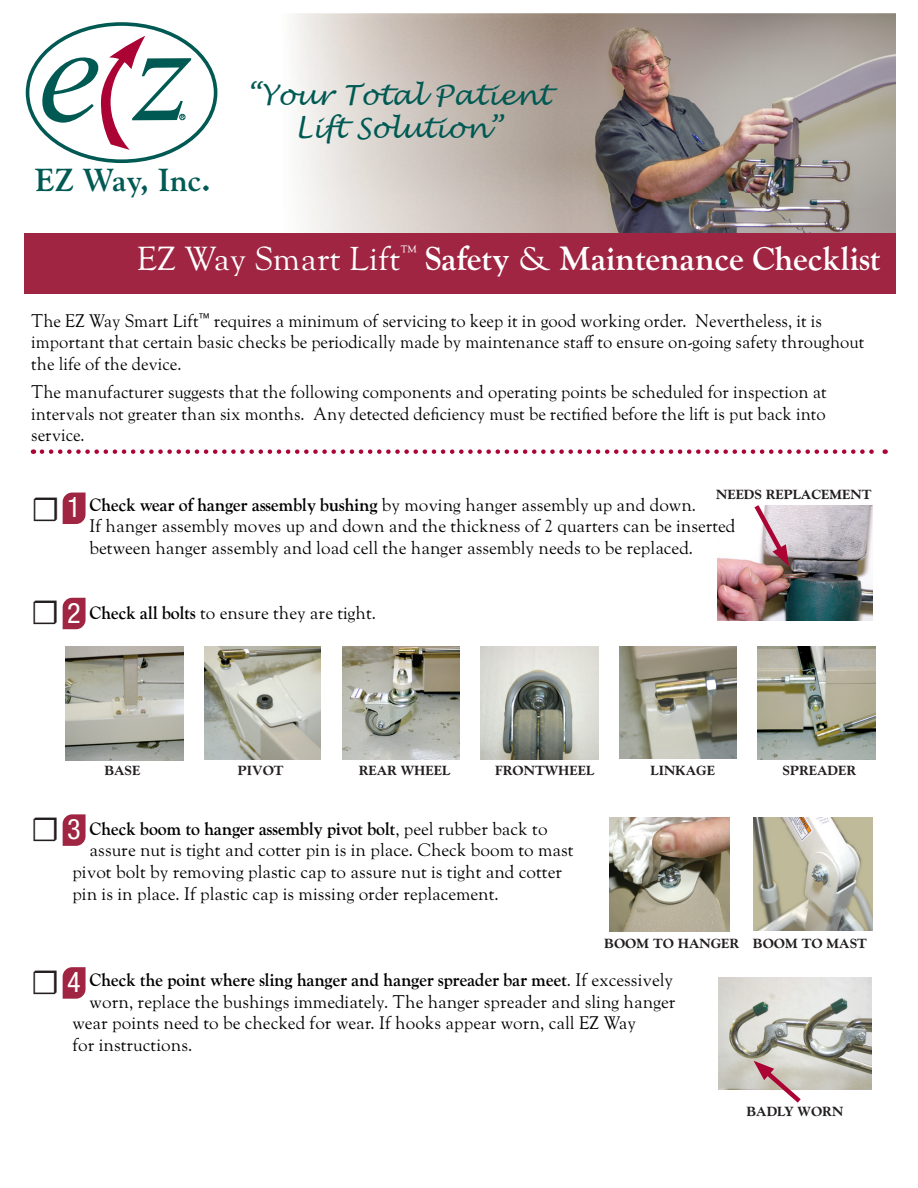
<style>
.page{position:relative;width:918px;height:1188px;background:#fff}
.page>*{position:absolute;margin:0;border:0;box-sizing:border-box;transform-origin:0 0}
.t1{font:34.5px "Minion Pro";color:#231f20}
.t2{font:700 33px "LTC Goudy Oldstyle Pro";color:#fff}
.t3{font:700 31.65px "Goudy";color:#005953}
.t4{font:condensed 28.2px "Helvetica Neue LT Std";color:#fff}
.t5{font:italic 27.75px/33.3px "Lucida Handwriting";color:#005953;text-align:center}
.t6{font:18px/21.6px "LTC Goudy Oldstyle Pro";color:#000;scale:.96 1}
.t7{font:18px/21.6px "LTC Goudy Oldstyle Pro";color:#000;scale:.93 1}
.t8{font:700 18px "LTC Goudy Oldstyle Pro";color:#000;scale:.96 1}
.t9{font:800 13.5px "Goudy";color:#231f20}
.s1{font-weight:400}
.s2{font-weight:700}
</style>
<div class="page">
<img style="left:718px;top:506px;width:155px;height:114px">
<svg style="left:750px;top:505px;width:39px;height:61px"></svg>
<img style="left:204px;top:647px;width:117px;height:113px">
<img style="left:343px;top:647px;width:117px;height:112px">
<img style="left:481px;top:647px;width:117px;height:112px">
<img style="left:619px;top:647px;width:118px;height:112px">
<img style="left:758px;top:647px;width:117px;height:112px">
<img style="left:65px;top:646px;width:118px;height:114px">
<img style="left:719px;top:977px;width:152px;height:112px">
<svg style="left:754px;top:1061px;width:52px;height:42px"></svg>
<img style="left:610px;top:818px;width:120px;height:113px">
<img style="left:753px;top:818px;width:120px;height:113px">
<img style="left:293px;top:14px;width:602px;height:219px">
<div style="left:24px;top:233px;width:871px;height:60px;background:#a02542"></div>
<div style="left:26px;top:22px;width:191px;height:141px;border:4px solid #005953;border-radius:50%"></div>
<svg style="left:38px;top:36px;width:153px;height:114px"></svg>
<svg style="left:42px;top:449px;width:844px;height:5px"></svg>
<svg style="left:63px;top:493px;width:23px;height:31px"></svg>
<svg style="left:63px;top:598px;width:23px;height:31px"></svg>
<svg style="left:63px;top:814px;width:23px;height:32px"></svg>
<svg style="left:63px;top:967px;width:23px;height:32px"></svg>
<h3 class="t3" style="left:35px;top:162px;width:177px">EZ Way, Inc.</h3>
<h3 class="t5" style="left:247px;top:79px;width:305px">“Your Total Patient<br>Lift Solution”</h3>
<h2 class="t2" style="left:137px;top:239px;width:745px"><span class="s1">EZ Way Smart Lift</span><sup>™</sup> Safety <span class="s1">&amp;</span> Maintenance Checklist</h2>
<p class="t7" style="left:31px;top:310px;width:897px">The EZ Way Smart Lift<sup>™</sup> requires a minimum of servicing to keep it in good working order. Nevertheless, it is important that certain basic checks be periodically made by maintenance staff to ensure on-going safety throughout the life of the device.</p>
<p class="t7" style="left:31px;top:381px;width:857px;text-align:justify">The manufacturer suggests that the following components and operating points be scheduled for inspection at intervals not greater than six months. Any detected deficiency must be rectified before the lift is put back into service.</p>
<h1 class="t1" style="left:31px;top:485px;width:31px">☐</h1>
<p class="t9" style="left:716px;top:486px;width:157px">NEEDS REPLACEMENT</p>
<p class="t6" style="left:90px;top:494px;width:674px;text-indent:-17px">1. <span class="s2">Check wear of hanger assembly bushing</span> by moving hanger assembly up and down.<br>If hanger assembly moves up and down and the thickness of 2 quarters can be inserted between hanger assembly and load cell the hanger assembly needs to be replaced.</p>
<h3 class="t4" style="left:67px;top:491px;width:15px">1</h3>
<h1 class="t1" style="left:31px;top:589px;width:31px">☐</h1>
<h3 class="t4" style="left:67px;top:596px;width:15px">2</h3>
<p class="t6" style="left:72px;top:602px;width:318px">2. <span class="s2">Check all bolts</span> to ensure they are tight.</p>
<p class="t9" style="left:104px;top:763px;width:38px">BASE</p>
<p class="t9" style="left:238px;top:763px;width:47px">PIVOT</p>
<p class="t9" style="left:359px;top:763px;width:93px">REAR WHEEL</p>
<p class="t9" style="left:495px;top:763px;width:100px">FRONTWHEEL</p>
<p class="t9" style="left:651px;top:763px;width:66px">LINKAGE</p>
<p class="t9" style="left:783px;top:763px;width:75px">SPREADER</p>
<h1 class="t1" style="left:31px;top:806px;width:31px">☐</h1>
<h3 class="t4" style="left:67px;top:813px;width:15px">3</h3>
<p class="t8" style="left:72px;top:818px;width:497px"><span class="s1">3.</span> Check boom to hanger assembly pivot bolt<span class="s1">, peel rubber back to</span></p>
<p class="t6" style="left:90px;top:840px;width:506px">assure nut is tight and cotter pin is in place. Check boom to mast</p>
<p class="t6" style="left:72px;top:861px;width:512px">pivot bolt by removing plastic cap to assure nut is tight and cotter</p>
<p class="t6" style="left:72px;top:883px;width:446px">pin is in place. If plastic cap is missing order replacement.</p>
<h1 class="t1" style="left:31px;top:959px;width:31px">☐</h1>
<p class="t9" style="left:604px;top:936px;width:264px">BOOM TO HANGER BOOM TO MAST</p>
<h3 class="t4" style="left:67px;top:966px;width:15px">4</h3>
<p class="t8" style="left:72px;top:969px;width:627px"><span class="s1">4.</span> Check the point where sling hanger and hanger spreader bar meet<span class="s1">. If excessively</span></p>
<p class="t6" style="left:90px;top:991px;width:612px">worn, replace the bushings immediately. The hanger spreader and sling hanger</p>
<p class="t6" style="left:72px;top:1013px;width:589px">wear points need to be checked for wear. If hooks appear worn, call EZ Way</p>
<p class="t6" style="left:72px;top:1034px;width:127px">for instructions.</p>
<p class="t9" style="left:747px;top:1103px;width:98px">BADLY WORN</p>
</div>
